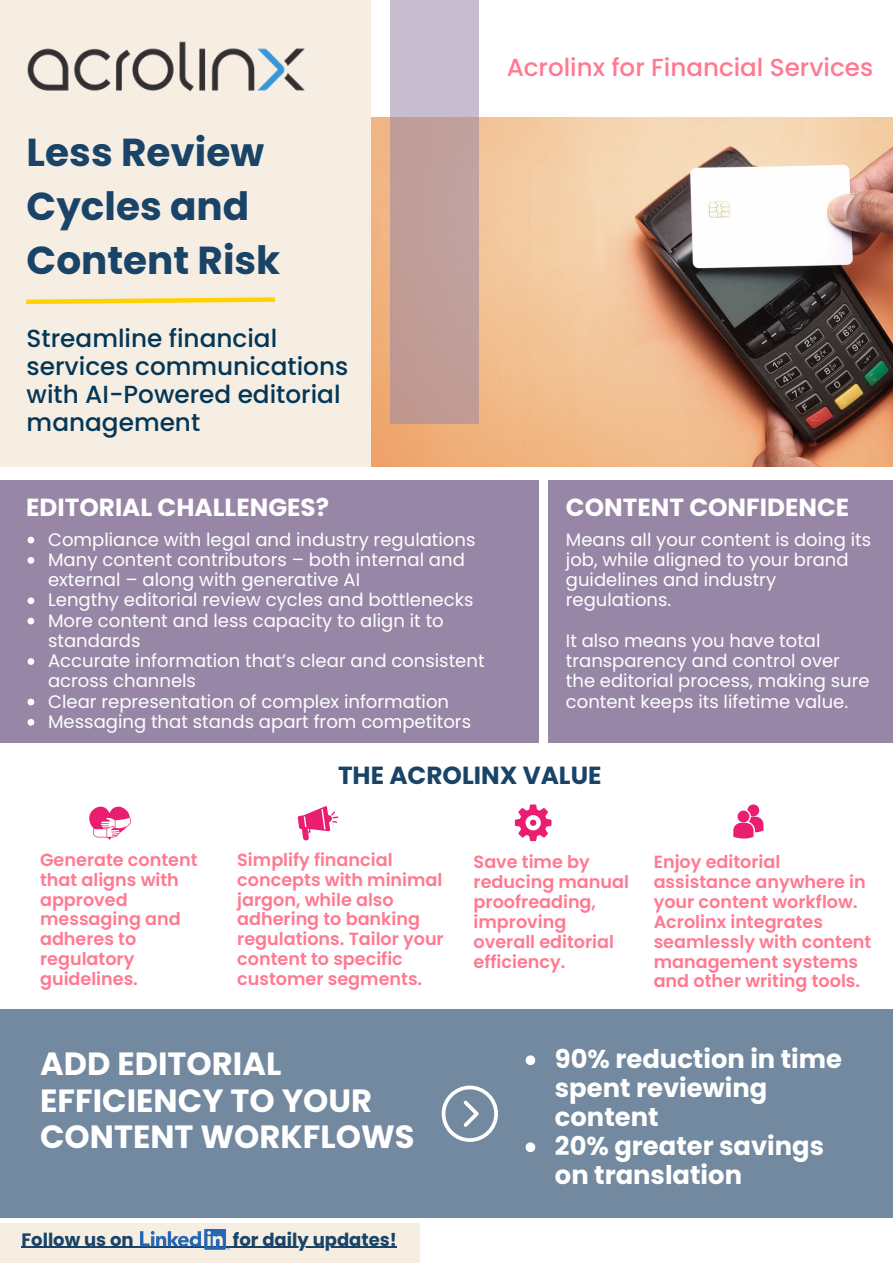
<style>
.page{position:relative;width:893px;height:1264px;background:#fff}
.page>*{position:absolute;margin:0;border:0;box-sizing:border-box;transform-origin:0 0}
.t1{font:700 39px/54px "Poppins";color:#194467}
.t2{font:700 32.1px/36.5px "Poppins";color:#fff}
.t3{font:700 25.8px/29px "Poppins";color:#fff}
.t4{font:500 24.75px/28px "Poppins";color:#033758}
.t5{font:700 24.75px "Poppins";color:#fff}
.t6{font:700 24.75px "Poppins";color:#194467}
.t7{font:500 24.6px "Poppins";color:#ff7991}
.t8{font:18px/20.2px "Poppins";color:#fff}
.t9{font:700 18px "Poppins";color:#194467}
.t10{font:600 17.55px/19.8px "Poppins";color:#ff7991}
</style>
<div class="page">
<img style="left:371px;top:118px;width:521px;height:348px">
<div style="left:0;top:0;width:371px;height:466px;background:#f6eee3"></div>
<div style="left:0;top:480px;width:539px;height:262px;background:#9786a6"></div>
<div style="left:0;top:1009px;width:892px;height:208px;background:#7289a0"></div>
<svg style="left:441px;top:1085px;width:57px;height:56px"></svg>
<div style="left:548px;top:480px;width:344px;height:262px;background:#9786a6"></div>
<svg style="left:26px;top:297px;width:249px;height:8px"></svg>
<svg style="left:390px;top:0;width:89px;height:423px;background:#c2a6a7"></svg>
<svg style="left:515px;top:804px;width:36px;height:37px"></svg>
<svg style="left:733px;top:804px;width:30px;height:34px"></svg>
<svg style="left:89px;top:806px;width:42px;height:33px"></svg>
<svg style="left:298px;top:806px;width:40px;height:34px"></svg>
<svg style="left:525px;top:1055px;width:10px;height:10px"></svg>
<svg style="left:525px;top:1142px;width:10px;height:10px"></svg>
<svg style="left:28px;top:536px;width:6px;height:7px"></svg>
<svg style="left:28px;top:557px;width:6px;height:6px"></svg>
<svg style="left:28px;top:597px;width:6px;height:7px"></svg>
<svg style="left:28px;top:617px;width:6px;height:7px"></svg>
<svg style="left:28px;top:658px;width:6px;height:7px"></svg>
<svg style="left:28px;top:698px;width:6px;height:7px"></svg>
<svg style="left:28px;top:719px;width:6px;height:6px"></svg>
<img style="left:27px;top:41px;width:278px;height:51px">
<div style="left:0;top:1223px;width:420px;height:39px;background:#f6eee3"></div>
<hr style="left:21px;top:1246px;width:113px;height:1px;background:#194467">
<hr style="left:134px;top:1246px;width:99px;height:1px;background:#194467">
<hr style="left:233px;top:1246px;width:164px;height:1px;background:#194467">
<img style="left:141px;top:1229px;width:89px;height:20px">
<p class="t1" style="left:27px;top:125px;width:255px">Less Review<br>Cycles and<br>Content Risk</p>
<p class="t4" style="left:27px;top:324px;width:323px">Streamline financial services communications with AI-Powered editorial management</p>
<p class="t7" style="left:506px;top:50px;width:368px">Acrolinx for Financial Services</p>
<p class="t5" style="left:26px;top:490px;width:304px">EDITORIAL CHALLENGES?</p>
<p class="t8" style="left:48px;top:529px;width:429px">Compliance with legal and industry regulations</p>
<p class="t8" style="left:48px;top:549px;width:418px">Many content contributors – both internal and external – along with generative AI</p>
<p class="t8" style="left:48px;top:590px;width:427px">Lengthy editorial review cycles and bottlenecks</p>
<p class="t8" style="left:48px;top:610px;width:397px">More content and less capacity to align it to standards</p>
<p class="t8" style="left:48px;top:650px;width:438px">Accurate information that’s clear and consistent across channels</p>
<p class="t8" style="left:48px;top:691px;width:402px">Clear representation of complex information</p>
<p class="t8" style="left:48px;top:711px;width:424px">Messaging that stands apart from competitors</p>
<p class="t5" style="left:566px;top:490px;width:285px">CONTENT CONFIDENCE</p>
<p class="t8" style="left:566px;top:529px;width:306px">Means all your content is doing its job, while aligned to your brand guidelines and industry regulations.</p>
<p class="t8" style="left:566px;top:630px;width:305px">It also means you have total transparency and control over the editorial process, making sure content keeps its lifetime value.</p>
<p class="t6" style="left:338px;top:758px;width:265px">THE ACROLINX VALUE</p>
<p class="t10" style="left:40px;top:849px;width:159px">Generate content that aligns with approved messaging and adheres to regulatory guidelines.</p>
<p class="t10" style="left:237px;top:849px;width:208px">Simplify financial concepts with minimal jargon, while also adhering to banking regulations. Tailor your content to specific customer segments.</p>
<p class="t10" style="left:473px;top:852px;width:157px">Save time by reducing manual proofreading, improving overall editorial efficiency.</p>
<p class="t10" style="left:653px;top:852px;width:219px">Enjoy editorial assistance anywhere in your content workflow.<br>Acrolinx integrates seamlessly with content management systems and other writing tools.</p>
<p class="t2" style="left:40px;top:1045px;width:376px">ADD EDITORIAL<br>EFFICIENCY TO YOUR<br>CONTENT WORKFLOWS</p>
<p class="t9" style="left:21px;top:1226px;width:114px">Follow us on</p>
<p class="t9" style="left:233px;top:1226px;width:165px">for daily updates!</p>
<p class="t3" style="left:555px;top:1044px;width:288px">90% reduction in time spent reviewing content</p>
<p class="t3" style="left:555px;top:1131px;width:271px">20% greater savings on translation</p>
</div>
